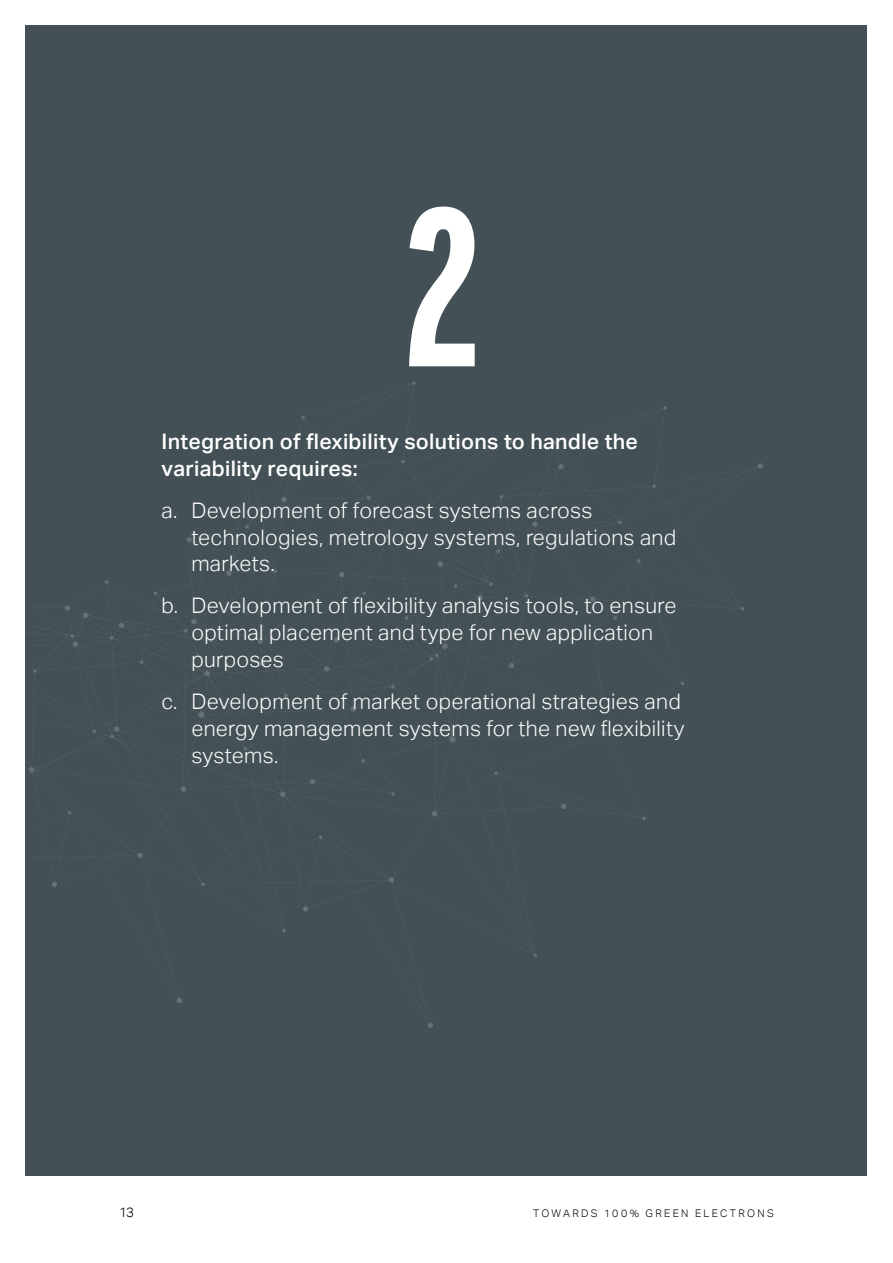
<style>
.page{position:relative;width:893px;height:1263px;background:#fff}
.page>*{position:absolute;margin:0;border:0;box-sizing:border-box;transform-origin:0 0}
.t1{font:700 224.7px "Interstate Compressed";color:#fff}
.t2{font:300 21.45px/26.8px "Aktiv Grotesk";letter-spacing:.015em;color:#fff}
.t3{font:500 21.45px/26.7px "Aktiv Grotesk";letter-spacing:.015em;color:#fff}
.t4{font:300 13.5px "Aktiv Grotesk";color:#000}
.t5{font:300 10.5px "Aktiv Grotesk";letter-spacing:.22em;color:#000}
</style>
<div class="page">
<div style="left:26px;top:26px;width:841px;height:1150px;background:#435156"></div>
<svg style="left:25px;top:381px;width:487px;height:623px"></svg>
<h1 class="t1" style="left:403px;top:163px;width:79px">2</h1>
<p class="t3" style="left:162px;top:428px;width:478px">Integration of flexibility solutions to handle the variability requires:</p>
<p class="t2" style="left:191px;top:497px;width:486px;text-indent:-30px">a. Development of forecast systems across technologies, metrology systems, regulations and markets.</p>
<p class="t2" style="left:191px;top:593px;width:486px;text-indent:-30px">b. Development of flexibility analysis tools, to ensure optimal placement and type for new application purposes</p>
<p class="t2" style="left:191px;top:688px;width:495px;text-indent:-30px">c. Development of market operational strategies and energy management systems for the new flexibility systems.</p>
<p class="t4" style="left:119px;top:1204px;width:17px">13</p>
<p class="t5" style="left:533px;top:1207px;width:242px">TOWARDS 100% GREEN ELECTRONS</p>
</div>
